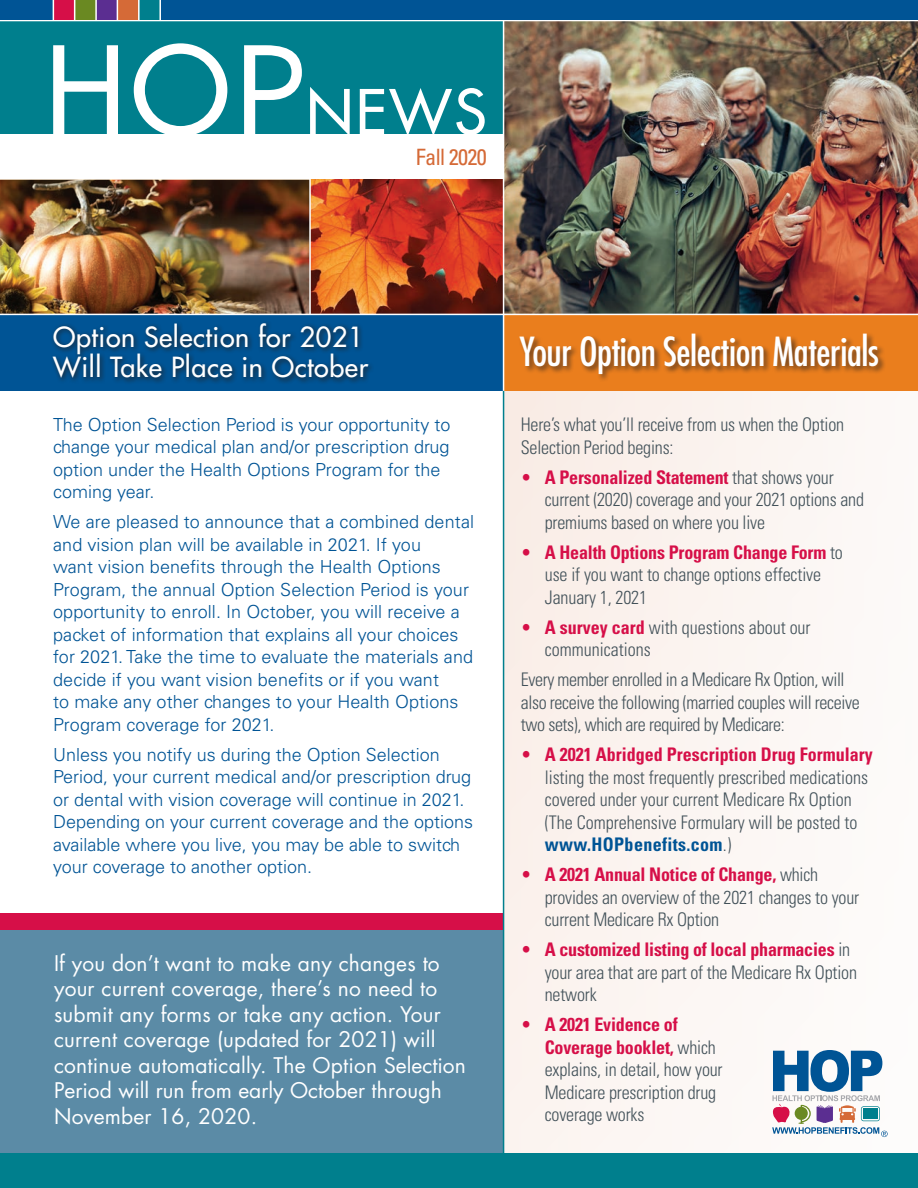
<style>
.page{position:relative;width:918px;height:1188px;background:#fff}
.page>*{position:absolute;margin:0;border:0;box-sizing:border-box;transform-origin:0 0}
.t1{font:500 60px "Futura Std";color:#fff}
.CK_A_head{font:condensed 39px "Futura Std";letter-spacing:-.01em;color:#fff}
.CK_A_head-2{font:500 27px/30px "Futura Std";letter-spacing:.02em;color:#fff}
.CK_Body{font:condensed 22.5px "Univers LT Std";letter-spacing:-.03em;color:#d56a37}
.CK_Body-2{font:21px/25.5px "Futura Std";letter-spacing:.01em;color:#fff}
.t2{font:300 condensed 18.75px/22.5px "Univers LT Std";letter-spacing:-.01em;color:#425159;scale:.96 1}
.CK_Body-3{font:300 18px/22.5px "Univers LT Std";color:#005495}
.s1{color:#d60f48}
.s2{font-weight:700;color:#d60f48}
.s3{font-weight:700;color:#005495}
</style>
<div class="page">
<img style="left:311px;top:180px;width:192px;height:134px">
<div style="left:504px;top:391px;width:414px;height:797px;background:#fbf5f2"></div>
<div style="left:504px;top:314px;width:414px;height:77px;background:#ea7e1d"></div>
<div style="left:0;top:914px;width:504px;height:19px;background:#d60f48"></div>
<div style="left:0;top:931px;width:504px;height:257px;background:#5b8ba6"></div>
<div style="left:0;top:314px;width:504px;height:77px;background:#005495"></div>
<div style="left:50px;top:320px;width:325px;height:65px;background:#231f20;opacity:.85"></div>
<div style="left:518px;top:332px;width:368px;height:50px;background:#231f20;opacity:.65"></div>
<div style="left:0;top:1154px;width:918px;height:34px;background:#007f8d"></div>
<hr style="left:503px;top:391px;width:1px;height:781px;background:#007f8d">
<div style="left:0;top:21px;width:514px;height:113px;background:#007f8d"></div>
<svg style="left:53px;top:43px;width:249px;height:91px"></svg>
<img style="left:504px;top:21px;width:414px;height:293px">
<img style="left:0;top:180px;width:309px;height:134px">
<hr style="left:503px;top:0;width:1px;height:391px;background:#fff">
<svg style="left:772px;top:1050px;width:116px;height:87px"></svg>
<div style="left:160px;top:0;width:758px;height:20px;background:#005495"></div>
<div style="left:139px;top:0;width:21px;height:20px;background:#007f8d"></div>
<div style="left:96px;top:0;width:21px;height:20px;background:#5b2e91"></div>
<div style="left:117px;top:0;width:22px;height:20px;background:#d56a37"></div>
<div style="left:75px;top:0;width:21px;height:20px;background:#6a8922"></div>
<div style="left:53px;top:0;width:22px;height:20px;background:#d60f48"></div>
<div style="left:0;top:0;width:53px;height:20px;background:#005495"></div>
<svg style="left:53px;top:0;width:1px;height:20px"></svg>
<svg style="left:74px;top:0;width:1px;height:20px"></svg>
<hr style="left:95px;top:0;width:2px;height:21px;background:#fff">
<svg style="left:117px;top:0;width:1px;height:20px"></svg>
<hr style="left:138px;top:0;width:2px;height:21px;background:#fff">
<hr style="left:159px;top:0;width:2px;height:21px;background:#fff">
<hr style="left:0;top:314px;width:918px;height:1px;background:#fff">
<hr style="left:0;top:1153px;width:918px;height:1px;background:#007f8d">
<p class="t1" style="left:306px;top:74px;width:182px">NEWS</p>
<p class="CK_Body" style="left:416px;top:143px;width:72px">Fall 2020</p>
<p class="CK_A_head-2" style="left:53px;top:323px;width:316px">Option Selection for 2021<br>Will Take Place in October</p>
<p class="CK_A_head" style="left:520px;top:328px;width:361px">Your Option Selection Materials</p>
<p class="t2" style="left:521px;top:414px;width:338px">Here’s what you’ll receive from us when the Option<br>Selection Period begins:</p>
<p class="t2" style="left:545px;top:466px;width:334px;text-indent:-24px"><span class="s1">•</span> <span class="s2">A Personalized Statement</span> that shows your current (2020) coverage and your 2021 options and premiums based on where you live</p>
<p class="t2" style="left:545px;top:541px;width:312px;text-indent:-24px"><span class="s1">•</span> <span class="s2">A Health Options Program Change Form</span> to use if you want to change options effective<br>January 1, 2021</p>
<p class="t2" style="left:545px;top:616px;width:278px;text-indent:-24px"><span class="s1">•</span> <span class="s2">A survey card</span> with questions about our communications</p>
<p class="t2" style="left:521px;top:669px;width:355px">Every member enrolled in a Medicare Rx Option, will also receive the following (married couples will receive two sets), which are required by Medicare:</p>
<p class="t2" style="left:545px;top:744px;width:343px;text-indent:-24px"><span class="s1">•</span> <span class="s2">A 2021 Abridged Prescription Drug Formulary </span>listing the most frequently prescribed medications covered under your current Medicare Rx Option (The Comprehensive Formulary will be posted to <span class="s3">www.HOPbenefits.com</span>.)</p>
<p class="t2" style="left:545px;top:864px;width:329px;text-indent:-24px"><span class="s1">•</span> <span class="s2">A 2021 Annual Notice of Change,</span> which provides an overview of the 2021 changes to your current Medicare Rx Option</p>
<p class="t2" style="left:545px;top:939px;width:327px;text-indent:-24px"><span class="s1">•</span> <span class="s2">A customized listing of local pharmacies</span> in your area that are part of the Medicare Rx Option network</p>
<p class="t2" style="left:545px;top:1014px;width:187px;text-indent:-24px"><span class="s1">•</span> <span class="s2">A 2021 Evidence of<br>Coverage booklet,</span> which explains, in detail, how your<br>Medicare prescription drug coverage works</p>
<p class="CK_Body-3" style="left:53px;top:413px;width:399px">The Option Selection Period is your opportunity to change your medical plan and/or prescription drug option under the Health Options Program for the coming year.</p>
<p class="CK_Body-3" style="left:53px;top:511px;width:423px">We are pleased to announce that a combined dental and vision plan will be available in 2021. If you<br>want vision benefits through the Health Options Program, the annual Option Selection Period is your opportunity to enroll. In October, you will receive a packet of information that explains all your choices for 2021. Take the time to evaluate the materials and decide if you want vision benefits or if you want<br>to make any other changes to your Health Options Program coverage for 2021.</p>
<p class="CK_Body-3" style="left:53px;top:743px;width:421px">Unless you notify us during the Option Selection Period, your current medical and/or prescription drug or dental with vision coverage will continue in 2021.<br>Depending on your current coverage and the options available where you live, you may be able to switch your coverage to another option.</p>
<p class="CK_Body-2" style="left:54px;top:950px;width:413px">If you don’t want to make any changes to your current coverage, there’s no need to submit any forms or take any action. Your current coverage (updated for 2021) will continue automatically. The Option Selection Period will run from early October through November 16, 2020.</p>
</div>
